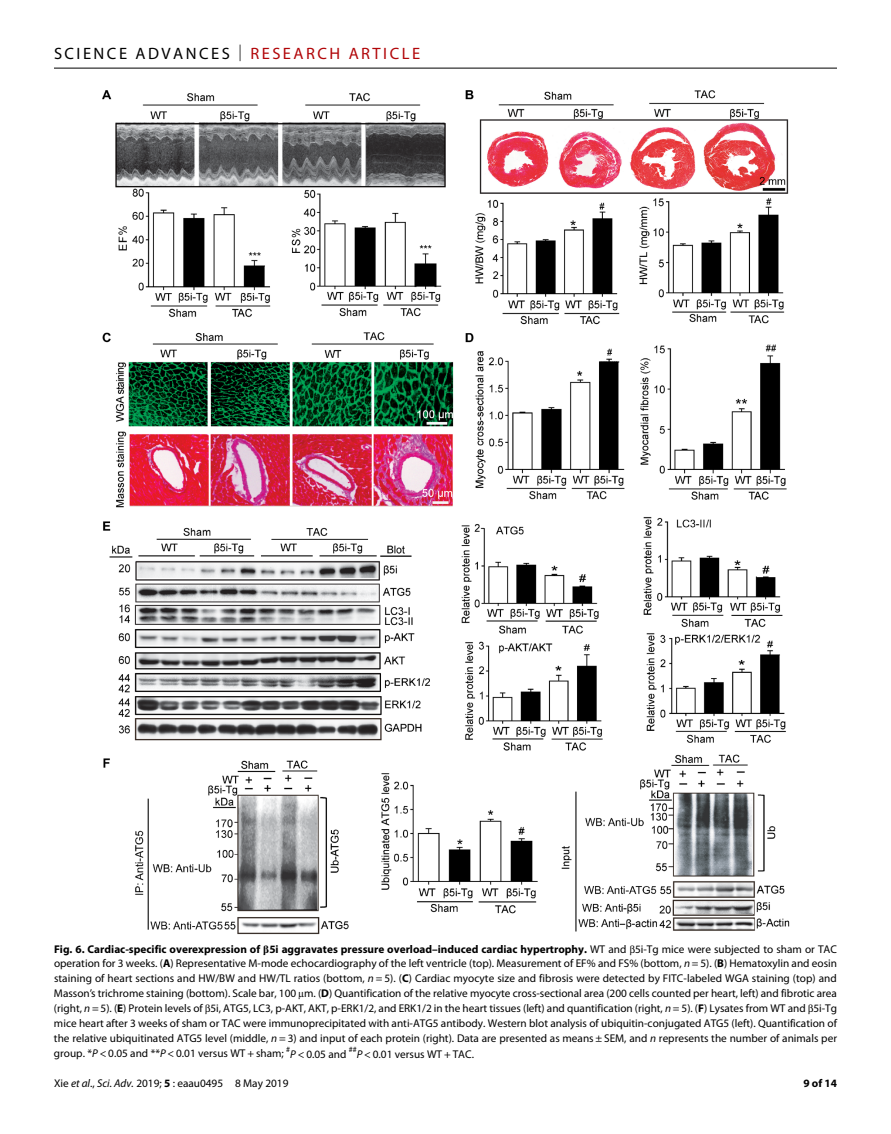
<style>
.page{position:relative;width:891px;height:1134px;background:#fff}
.page>*{position:absolute;margin:0;border:0;box-sizing:border-box;transform-origin:0 0}
.t1{font:16.5px "Myriad Pro";letter-spacing:.15em;color:#000}
.t2{font:11.25px/15px "Myriad Pro";color:#000;text-align:justify}
.t3{font:700 11.25px "Myriad Pro";color:#000}
.s1{font-weight:300}
.s2{color:#b10508}
.s3{font-weight:700}
.s4{font-style:italic}
</style>
<div class="page">
<hr style="left:54px;top:68px;width:783px;height:1px;background:#000">
<img style="left:102px;top:90px;width:688px;height:844px">
<h1 class="t1" style="left:54px;top:40px;width:368px">SCIENCE ADVANCES <span class="s1">|</span> <span class="s2">RESEARCH ARTICLE</span></h1>
<p class="t2" style="left:54px;top:941px;width:785px"><span class="s3">Fig. 6. Cardiac-specific overexpression of 5i aggravates pressure overload–induced cardiac hypertrophy.</span> WT and 5i-Tg mice were subjected to sham or TAC operation for 3 weeks. (<span class="s3">A</span>) Representative M-mode echocardiography of the left ventricle (top). Measurement of EF% and FS% (bottom, <span class="s4">n</span> = 5). (<span class="s3">B</span>) Hematoxylin and eosin staining of heart sections and HW/BW and HW/TL ratios (bottom, <span class="s4">n</span> = 5). (<span class="s3">C</span>) Cardiac myocyte size and fibrosis were detected by FITC-labeled WGA staining (top) and Masson’s trichrome staining (bottom). Scale bar, 100 m. (<span class="s3">D</span>) Quantification of the relative myocyte cross-sectional area (200 cells counted per heart, left) and fibrotic area (right, <span class="s4">n</span> = 5). (<span class="s3">E</span>) Protein levels of 5i, ATG5, LC3, p-AKT, AKT, p-ERK1/2, and ERK1/2 in the heart tissues (left) and quantification (right, <span class="s4">n</span> = 5). (<span class="s3">F</span>) Lysates from WT and 5i-Tg mice heart after 3 weeks of sham or TAC were immunoprecipitated with anti-ATG5 antibody. Western blot analysis of ubiquitin-conjugated ATG5 (left). Quantification of the relative ubiquitinated ATG5 level (middle, <span class="s4">n</span> = 3) and input of each protein (right). Data are presented as means ± SEM, and <span class="s4">n</span> represents the number of animals per group. *<span class="s4">P</span> &lt; 0.05 and **<span class="s4">P</span> &lt; 0.01 versus WT + sham; <sup>#</sup><span class="s4">P</span> &lt; 0.05 and <sup>##</sup><span class="s4">P</span> &lt; 0.01 versus WT + TAC.</p>
<p class="t2" style="left:54px;top:1076px;width:236px">Xie <span class="s4">et al</span>., <span class="s4">Sci. Adv.</span> 2019; <span class="s3">5</span> : eaau0495 8 May 2019</p>
<p class="t3" style="left:803px;top:1074px;width:35px">9 of 14</p>
</div>
